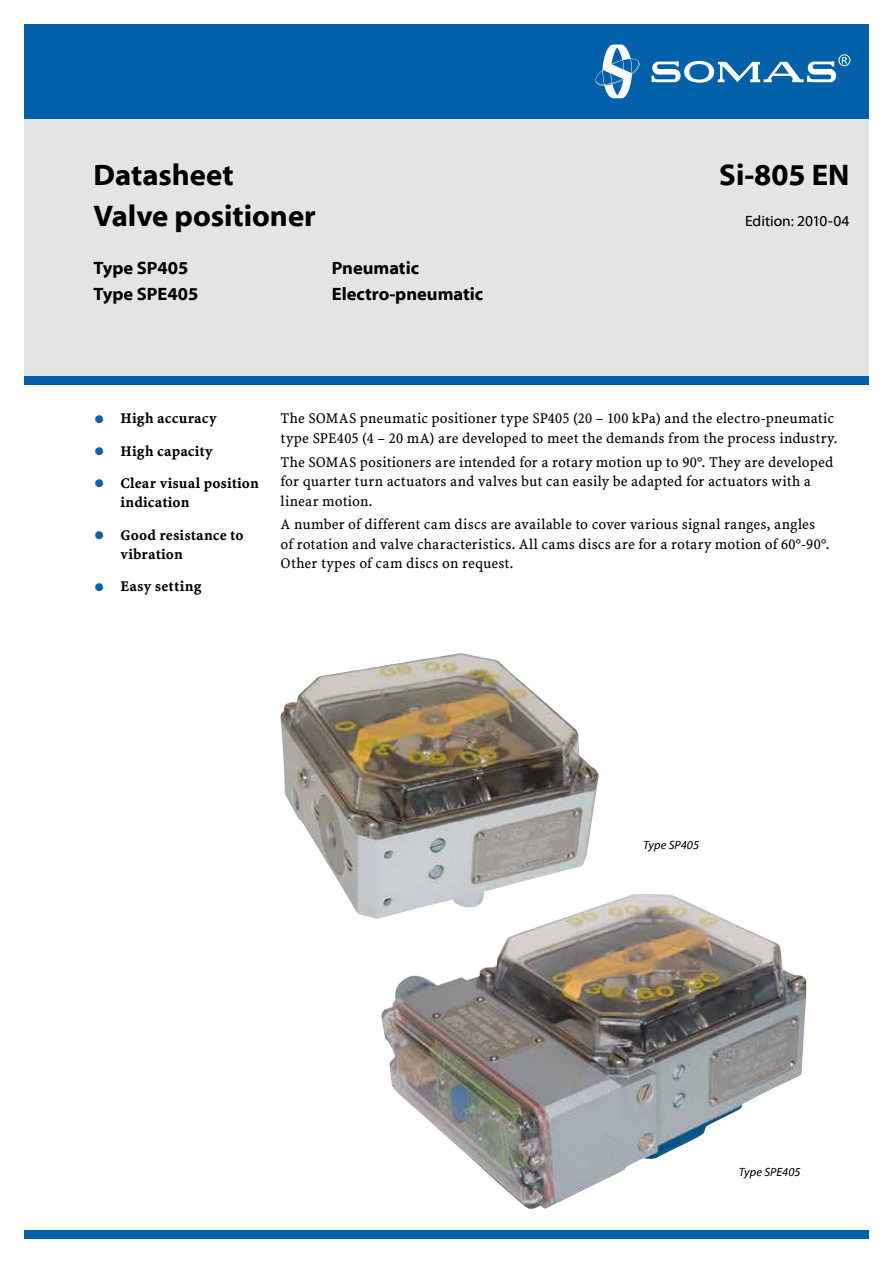
<style>
.page{position:relative;width:893px;height:1263px;background:#fff}
.page>*{position:absolute;margin:0;border:0;box-sizing:border-box;transform-origin:0 0}
.t1{font:30px "Myriad Bd Web";color:#000}
.t2{font:18px "Myriad Bd Web";color:#000}
.t3{font:15px/19.5px "Minion Web";letter-spacing:.005em;color:#000}
.t4{font:15px/19.5px "Minion Bd Web";letter-spacing:.01em;color:#000}
.t5{font:15px "Myriad Web";letter-spacing:-.005em;color:#000}
.t6{font:12px "Myriad It Web";letter-spacing:.005em;color:#000}
.s1{font-family:"Minion Web";font-size:36px;color:#0060a9}
</style>
<div class="page">
<div style="left:10px;top:0;width:883px;height:384px;background:#0060a9"></div>
<div style="left:9px;top:1230px;width:884px;height:14px;background:#0060a9"></div>
<div style="left:0;top:119px;width:893px;height:256px;background:#e3e4e4"></div>
<div style="left:0;top:0;width:893px;height:1263px;border:24px solid #fff"></div>
<svg style="left:651px;top:54px;width:199px;height:29px"></svg>
<svg style="left:595px;top:45px;width:44px;height:53px"></svg>
<img style="left:281px;top:653px;width:318px;height:266px">
<img style="left:382px;top:894px;width:424px;height:315px">
<h1 class="t1" style="left:94px;top:159px;width:142px">Datasheet</h1>
<h1 class="t1" style="left:719px;top:159px;width:132px">Si-805 EN</h1>
<h1 class="t1" style="left:94px;top:199px;width:224px">Valve positioner</h1>
<p class="t5" style="left:745px;top:213px;width:106px">Edition: 2010-04</p>
<p class="t2" style="left:94px;top:258px;width:96px">Type SP405</p>
<p class="t2" style="left:332px;top:258px;width:89px">Pneumatic</p>
<p class="t2" style="left:94px;top:284px;width:106px">Type SPE405</p>
<p class="t2" style="left:332px;top:284px;width:153px">Electro-pneumatic</p>
<p class="t4" style="left:94px;top:409px;width:125px"><span class="s1">•</span> High accuracy</p>
<p class="t4" style="left:94px;top:441px;width:121px"><span class="s1">•</span> High capacity</p>
<p class="t4" style="left:121px;top:473px;width:140px;text-indent:-27px"><span class="s1">•</span> Clear visual position indication</p>
<p class="t4" style="left:121px;top:525px;width:125px;text-indent:-27px"><span class="s1">•</span> Good resistance to vibration</p>
<p class="t4" style="left:94px;top:577px;width:109px"><span class="s1">•</span> Easy setting</p>
<p class="t3" style="left:281px;top:409px;width:558px">The SOMAS pneumatic positioner type SP405 (20 – 100 kPa) and the electro-pneumatic type SPE405 (4 – 20 mA) are developed to meet the demands from the process industry.</p>
<p class="t3" style="left:281px;top:452px;width:554px">The SOMAS positioners are intended for a rotary motion up to 90°. They are developed for quarter turn actuators and valves but can easily be adapted for actuators with a linear motion.</p>
<p class="t3" style="left:281px;top:515px;width:550px">A number of different cam discs are available to cover various signal ranges, angles of rotation and valve characteristics. All cams discs are for a rotary motion of 60°-90°.<br>Other types of cam discs on request.</p>
<p class="t6" style="left:643px;top:838px;width:57px">Type SP405</p>
<p class="t6" style="left:739px;top:1166px;width:63px">Type SPE405</p>
</div>
